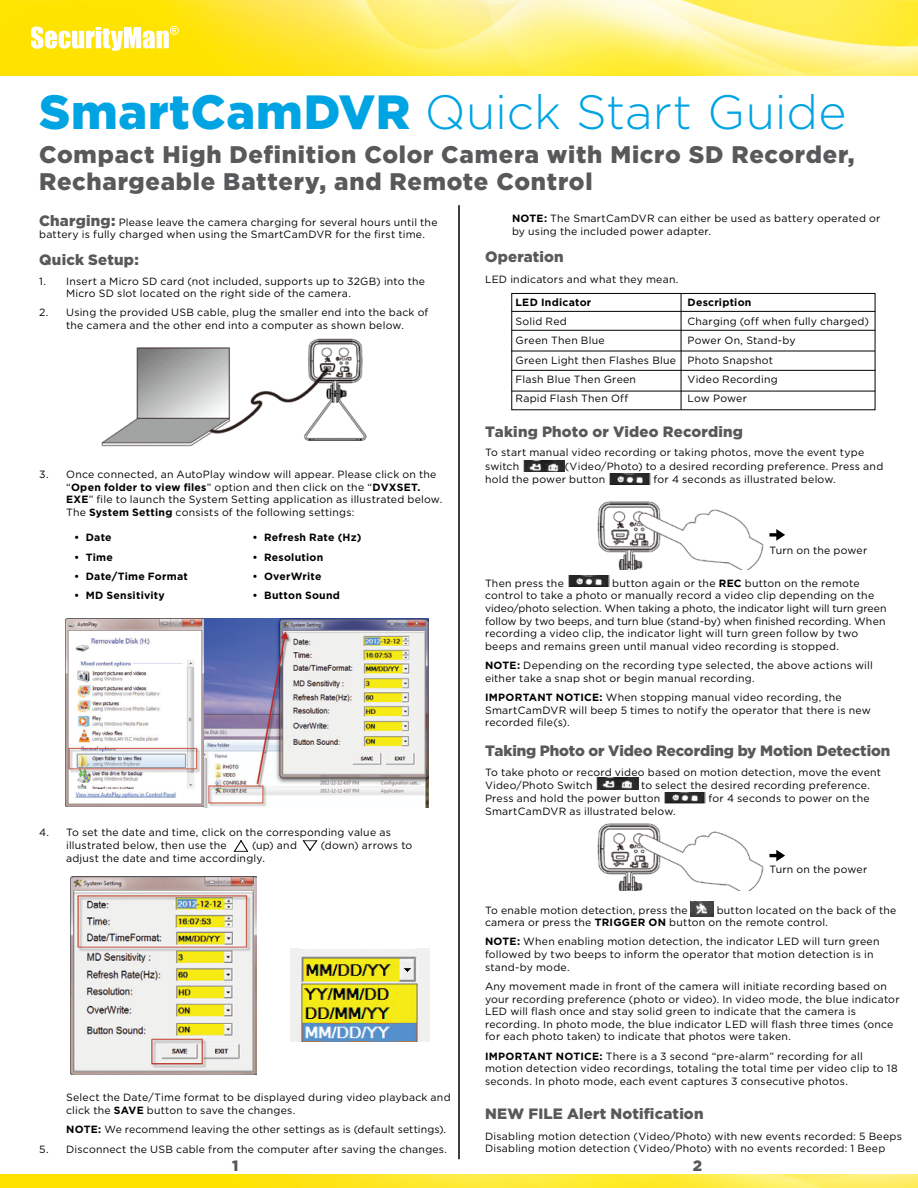
<style>
.page{position:relative;width:918px;height:1188px;background:#fff}
.page>*{position:absolute;margin:0;border:0;box-sizing:border-box;transform-origin:0 0}
.t1{font:300 48px "Gotham";letter-spacing:-.005em;color:#00a4e3}
.t2{font:900 24px/27px "Gotham";letter-spacing:.03em;color:#58595b}
.t3{font:900 15px "Gotham";letter-spacing:.01em;color:#58595b}
.t4{font:900 15px "Gotham";letter-spacing:-.01em;color:#58595b}
.t5{font:10.5px/12.6px "Gotham";letter-spacing:.02em;color:#000}
.t6{font:700 10.5px "Gotham";letter-spacing:.025em;color:#000}
.s1{font-weight:900}
.s2{font-weight:900;font-size:15px;color:#58595b}
.s3{font-weight:700}
</style>
<div class="page">
<img style="left:1px;top:0;width:917px;height:75px">
<img style="left:1px;top:1174px;width:917px;height:14px">
<svg style="left:31px;top:26px;width:148px;height:25px"></svg>
<div style="left:512px;top:293px;width:363px;height:117px;border:1px solid #000"></div>
<hr style="left:512px;top:330px;width:363px;height:1px;background:#000">
<hr style="left:512px;top:370px;width:364px;height:1px;background:#000">
<hr style="left:512px;top:311px;width:363px;height:1px;background:#000">
<hr style="left:511px;top:351px;width:364px;height:1px;background:#000">
<hr style="left:512px;top:391px;width:363px;height:1px;background:#000">
<hr style="left:681px;top:294px;width:1px;height:116px;background:#000">
<img style="left:101px;top:338px;width:266px;height:109px">
<img style="left:66px;top:619px;width:362px;height:189px">
<img style="left:70px;top:877px;width:187px;height:198px">
<img style="left:291px;top:948px;width:139px;height:94px">
<img style="left:597px;top:501px;width:167px;height:69px">
<img style="left:597px;top:823px;width:167px;height:68px">
<svg style="left:769px;top:529px;width:16px;height:12px"></svg>
<svg style="left:769px;top:850px;width:16px;height:11px"></svg>
<img style="left:523px;top:460px;width:42px;height:12px">
<img style="left:609px;top:474px;width:41px;height:11px">
<hr style="left:458px;top:205px;width:2px;height:954px;background:#000">
<img style="left:568px;top:576px;width:41px;height:11px">
<img style="left:596px;top:778px;width:42px;height:11px">
<img style="left:664px;top:793px;width:42px;height:11px">
<img style="left:691px;top:902px;width:23px;height:15px">
<svg style="left:234px;top:840px;width:14px;height:12px"></svg>
<svg style="left:303px;top:840px;width:14px;height:11px"></svg>
<h1 class="t1" style="left:39px;top:86px;width:809px"><span class="s1">SmartCamDVR</span> Quick Start Guide</h1>
<h2 class="t2" style="left:39px;top:141px;width:817px">Compact High Definition Color Camera with Micro SD Recorder,<br>Rechargeable Battery, and Remote Control</h2>
<p class="t5" style="left:39px;top:215px;width:400px"><span class="s2">Charging:</span> Please leave the camera charging for several hours until the battery is fully charged when using the SmartCamDVR for the first time.</p>
<h3 class="t3" style="left:39px;top:251px;width:101px">Quick Setup:</h3>
<p class="t5" style="left:66px;top:274px;width:360px;text-indent:-27px">1. Insert a Micro SD card (not included, supports up to 32GB) into the<br>Micro SD slot located on the right side of the camera.</p>
<p class="t5" style="left:39px;top:306px;width:391px;text-align:center">2. Using the provided USB cable, plug the smaller end into the back of the camera and the other end into a computer as shown below.</p>
<p class="t5" style="left:512px;top:212px;width:370px"><span class="s3">NOTE:</span> The SmartCamDVR can either be used as battery operated or by using the included power adapter.</p>
<h3 class="t3" style="left:485px;top:248px;width:80px">Operation</h3>
<p class="t5" style="left:485px;top:273px;width:195px">LED indicators and what they mean.</p>
<p class="t6" style="left:516px;top:296px;width:77px">LED Indicator</p>
<p class="t5" style="left:516px;top:311px;width:162px;line-height:19.4px">Solid Red<br>Green Then Blue<br>Green Light then Flashes Blue<br>Flash Blue Then Green<br>Rapid Flash Then Off</p>
<p class="t6" style="left:688px;top:296px;width:65px">Description</p>
<p class="t5" style="left:688px;top:311px;width:183px;line-height:19.4px">Charging (off when fully charged)<br>Power On, Stand-by<br>Photo Snapshot<br>Video Recording<br>Low Power</p>
<p class="t5" style="left:66px;top:468px;width:378px;text-indent:-27px">3. Once connected, an AutoPlay window will appear. Please click on the “<span class="s3">Open folder to view files</span>” option and then click on the “<span class="s3">DVXSET.<br>EXE</span>” file to launch the System Setting application as illustrated below.<br>The <span class="s3">System Setting</span> consists of the following settings:</p>
<p class="t6" style="left:74px;top:532px;width:39px">• Date</p>
<p class="t6" style="left:74px;top:551px;width:40px">• Time</p>
<p class="t6" style="left:74px;top:570px;width:115px">• Date/Time Format</p>
<p class="t6" style="left:74px;top:590px;width:92px">• MD Sensitivity</p>
<p class="t6" style="left:253px;top:532px;width:110px">• Refresh Rate (Hz)</p>
<p class="t6" style="left:253px;top:551px;width:72px">• Resolution</p>
<p class="t6" style="left:253px;top:570px;width:70px">• OverWrite</p>
<p class="t6" style="left:253px;top:590px;width:89px">• Button Sound</p>
<p class="t5" style="left:66px;top:825px;width:326px;line-height:13.8px;text-indent:-27px">4. To set the date and time, click on the corresponding value as illustrated below, then use the</p>
<p class="t5" style="left:252px;top:839px;width:46px">(up) and</p>
<p class="t5" style="left:321px;top:839px;width:93px">(down) arrows to</p>
<p class="t5" style="left:66px;top:852px;width:200px">adjust the date and time accordingly.</p>
<p class="t5" style="left:66px;top:1091px;width:386px">Select the Date/Time format to be displayed during video playback and click the <span class="s3">SAVE</span> button to save the changes.</p>
<p class="t5" style="left:66px;top:1123px;width:382px"><span class="s3">NOTE:</span> We recommend leaving the other settings as is (default settings).</p>
<p class="t5" style="left:39px;top:1142px;width:410px">5. Disconnect the USB cable from the computer after saving the changes.</p>
<h3 class="t3" style="left:485px;top:423px;width:260px">Taking Photo or Video Recording</h3>
<p class="t5" style="left:485px;top:446px;width:381px;line-height:13.8px">To start manual video recording or taking photos, move the event type switch</p>
<p class="t5" style="left:485px;top:460px;width:400px;line-height:13px;text-indent:80px">(Video/Photo) to a desired recording preference. Press and hold the power button</p>
<p class="t5" style="left:654px;top:473px;width:184px">for 4 seconds as illustrated below.</p>
<p class="t5" style="left:770px;top:543px;width:99px">Turn on the power</p>
<p class="t5" style="left:485px;top:577px;width:403px;text-indent:127px">button again or the <span class="s3">REC</span> button on the remote control to take a photo or manually record a video clip depending on the video/photo selection. When taking a photo, the indicator light will turn green follow by two beeps, and turn blue (stand-by) when finished recording. When recording a video clip, the indicator light will turn green follow by two beeps and remains green until manual video recording is stopped.</p>
<p class="t5" style="left:485px;top:659px;width:389px"><span class="s3">NOTE:</span> Depending on the recording type selected, the above actions will either take a snap shot or begin manual recording.</p>
<p class="t5" style="left:485px;top:691px;width:387px"><span class="s3">IMPORTANT NOTICE:</span> When stopping manual video recording, the<br>SmartCamDVR will beep 5 times to notify the operator that there is new recorded file(s).</p>
<h3 class="t4" style="left:485px;top:742px;width:407px">Taking Photo or Video Recording by Motion Detection</h3>
<p class="t5" style="left:485px;top:765px;width:398px;line-height:13.8px">To take photo or record video based on motion detection, move the event<br>Video/Photo Switch</p>
<p class="t5" style="left:485px;top:577px;width:80px">Then press the</p>
<p class="t5" style="left:485px;top:779px;width:387px;text-indent:156px">to select the desired recording preference.<br>Press and hold the power button</p>
<p class="t5" style="left:709px;top:792px;width:162px">for 4 seconds to power on the</p>
<p class="t5" style="left:485px;top:804px;width:192px">SmartCamDVR as illustrated below.</p>
<p class="t5" style="left:770px;top:863px;width:99px">Turn on the power</p>
<p class="t5" style="left:485px;top:903px;width:413px;text-indent:232px">button located on the back of the camera or press the <span class="s3">TRIGGER ON</span> button on the remote control.</p>
<p class="t5" style="left:485px;top:935px;width:396px"><span class="s3">NOTE:</span> When enabling motion detection, the indicator LED will turn green followed by two beeps to inform the operator that motion detection is in stand-by mode.</p>
<p class="t5" style="left:485px;top:980px;width:416px">Any movement made in front of the camera will initiate recording based on your recording preference (photo or video). In video mode, the blue indicator LED will flash once and stay solid green to indicate that the camera is recording. In photo mode, the blue indicator LED will flash three times (once for each photo taken) to indicate that photos were taken.</p>
<p class="t5" style="left:485px;top:1050px;width:414px"><span class="s3">IMPORTANT NOTICE:</span> There is a 3 second “pre-alarm” recording for all motion detection video recordings, totaling the total time per video clip to 18 seconds. In photo mode, each event captures 3 consecutive photos.</p>
<h3 class="t3" style="left:485px;top:1105px;width:220px">NEW FILE Alert Notification</h3>
<p class="t5" style="left:485px;top:1130px;width:418px">Disabling motion detection (Video/Photo) with new events recorded: 5 Beeps<br>Disabling motion detection (Video/Photo) with no events recorded: 1 Beep</p>
<p class="t5" style="left:485px;top:903px;width:204px">To enable motion detection, press the</p>
<h3 class="t3" style="left:232px;top:1157px;width:8px">1</h3>
<h3 class="t3" style="left:693px;top:1157px;width:11px">2</h3>
</div>
